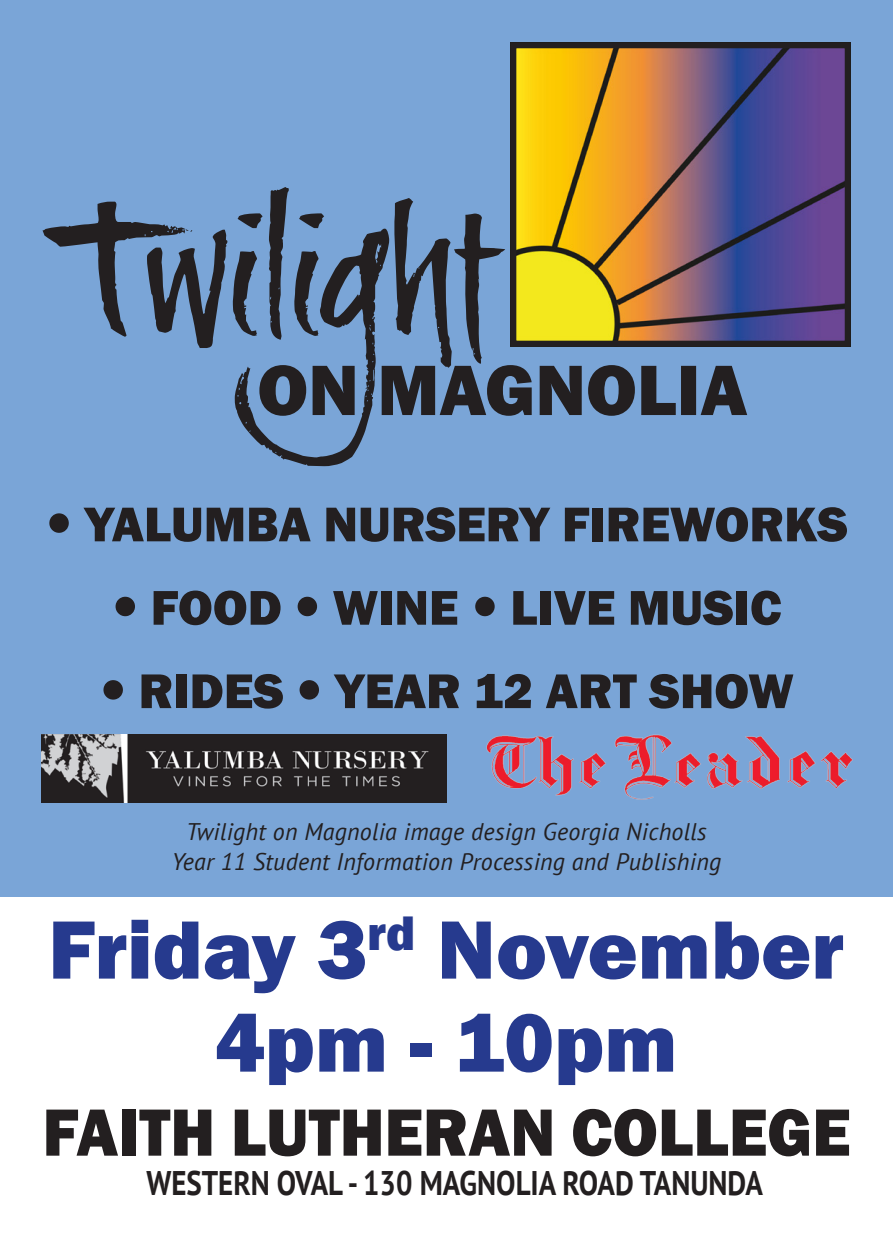
<style>
.page{position:relative;width:893px;height:1259px;background:#fff}
.page>*{position:absolute;margin:0;border:0;box-sizing:border-box;transform-origin:0 0}
.t1{font:800 85.5px/93px "Franklin Gothic";color:#263a8e;text-align:center}
.t2{font:800 69px "Franklin Gothic";color:#231f20;scale:.95 1}
.t3{font:800 50.4px/83.4px "Franklin Gothic";color:#231f20;text-align:center}
.t4{font:700 34.2px "PT Sans";color:#231f20;scale:.85 1}
.Byline{font:italic 24px/30px "PT Sans";letter-spacing:.01em;color:#231f20;text-align:center}
</style>
<div class="page">
<div style="left:0;top:0;width:893px;height:896px;background:#7aa5d7"></div>
<img style="left:518px;top:50px;width:325px;height:289px">
<div style="left:511px;top:43px;width:339px;height:303px;border:6px solid #231f20"></div>
<svg style="left:505px;top:365px;width:242px;height:51px"></svg>
<svg style="left:43px;top:187px;width:462px;height:279px"></svg>
<img style="left:42px;top:734px;width:404px;height:69px">
<img style="left:486px;top:734px;width:367px;height:66px">
<p class="t3" style="left:84px;top:482px;width:765px">YALUMBA NURSERY FIREWORKS<br>FOOD WINE LIVE MUSIC<br>RIDES YEAR 12 ART SHOW</p>
<p class="Byline" style="left:172px;top:816px;width:551px">Twilight on Magnolia image design Georgia Nicholls<br>Year 11 Student Information Processing and Publishing</p>
<p class="t1" style="left:48px;top:903px;width:797px">Friday 3<sup>rd</sup> November<br>4pm - 10pm</p>
<p class="t2" style="left:43px;top:1087px;width:852px">FAITH LUTHERAN COLLEGE</p>
<p class="t4" style="left:146px;top:1160px;width:727px">WESTERN OVAL - 130 MAGNOLIA ROAD TANUNDA</p>
</div>
